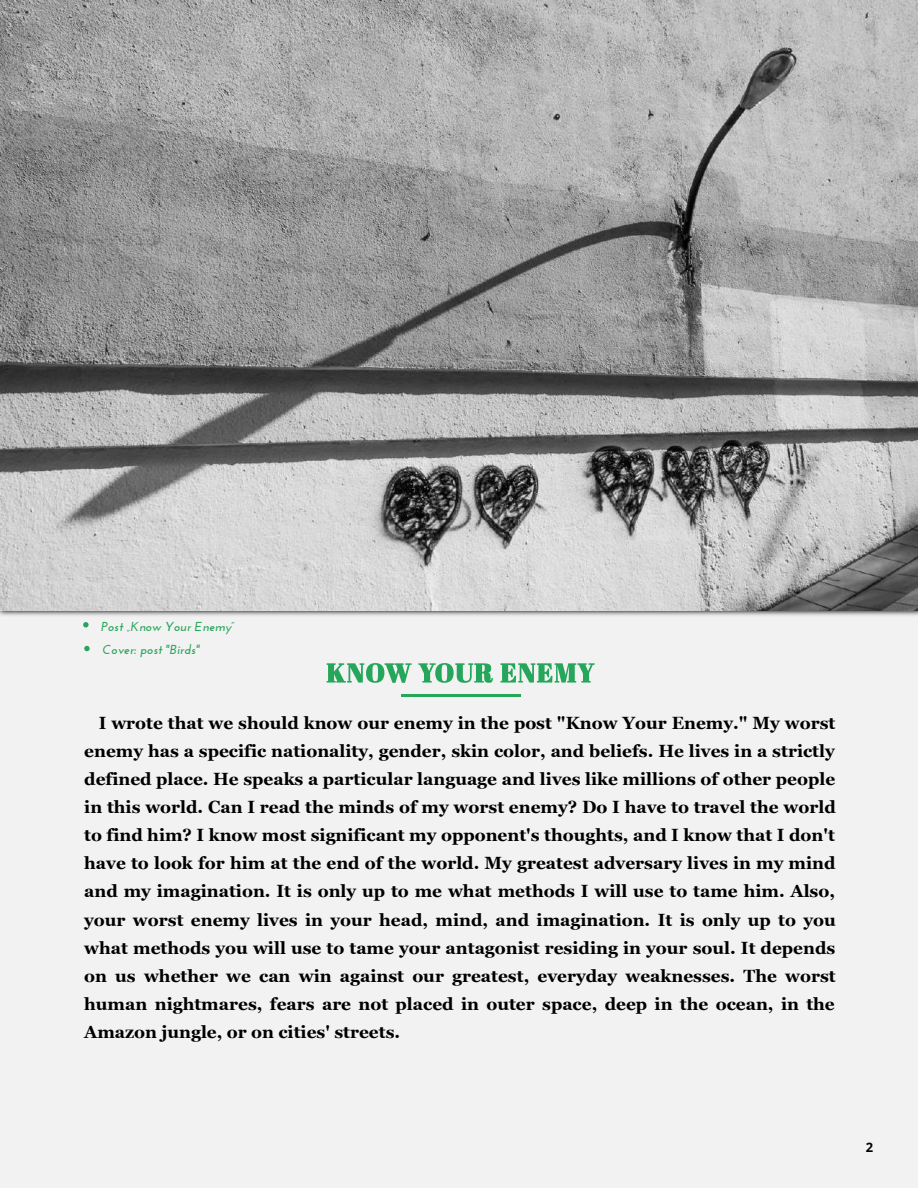
<style>
.page{position:relative;width:918px;height:1188px;background:#f2f2f2}
.page>*{position:absolute;margin:0;border:0;box-sizing:border-box;transform-origin:0 0}
.t1{font:700 17.25px/28px "Georgia";color:#000;text-align:justify}
.t2{font:italic 700 12.9px "Josefin Sans";color:#26a65b}
.t3{font:700 12.9px "Open Sans";color:#000}
</style>
<div class="page">
<svg style="left:83px;top:622px;width:6px;height:5px"></svg>
<svg style="left:327px;top:663px;width:268px;height:20px"></svg>
<hr style="left:401px;top:694px;width:80px;height:3px;background:#26a65b">
<hr style="left:481px;top:694px;width:40px;height:3px;background:#26a65b">
<svg style="left:0;top:610px;width:918px;height:6px"></svg>
<img style="left:0;top:0;width:918px;height:610px">
<svg style="left:84px;top:646px;width:6px;height:5px"></svg>
<p class="t2" style="left:102px;top:619px;width:135px">Post „Know Your Enemy”</p>
<p class="t2" style="left:103px;top:643px;width:99px">Cover: post "Birds"</p>
<p class="t1" style="left:84px;top:709px;width:753px;text-indent:15px">I wrote that we should know our enemy in the post "Know Your Enemy." My worst enemy has a specific nationality, gender, skin color, and beliefs. He lives in a strictly defined place. He speaks a particular language and lives like millions of other people in this world. Can I read the minds of my worst enemy? Do I have to travel the world to find him? I know most significant my opponent's thoughts, and I know that I don't have to look for him at the end of the world. My greatest adversary lives in my mind and my imagination. It is only up to me what methods I will use to tame him. Also, your worst enemy lives in your head, mind, and imagination. It is only up to you what methods you will use to tame your antagonist residing in your soul. It depends on us whether we can win against our greatest, everyday weaknesses. The worst human nightmares, fears are not placed in outer space, deep in the ocean, in the Amazon jungle, or on cities' streets.</p>
<p class="t3" style="left:866px;top:1139px;width:9px">2</p>
</div>
